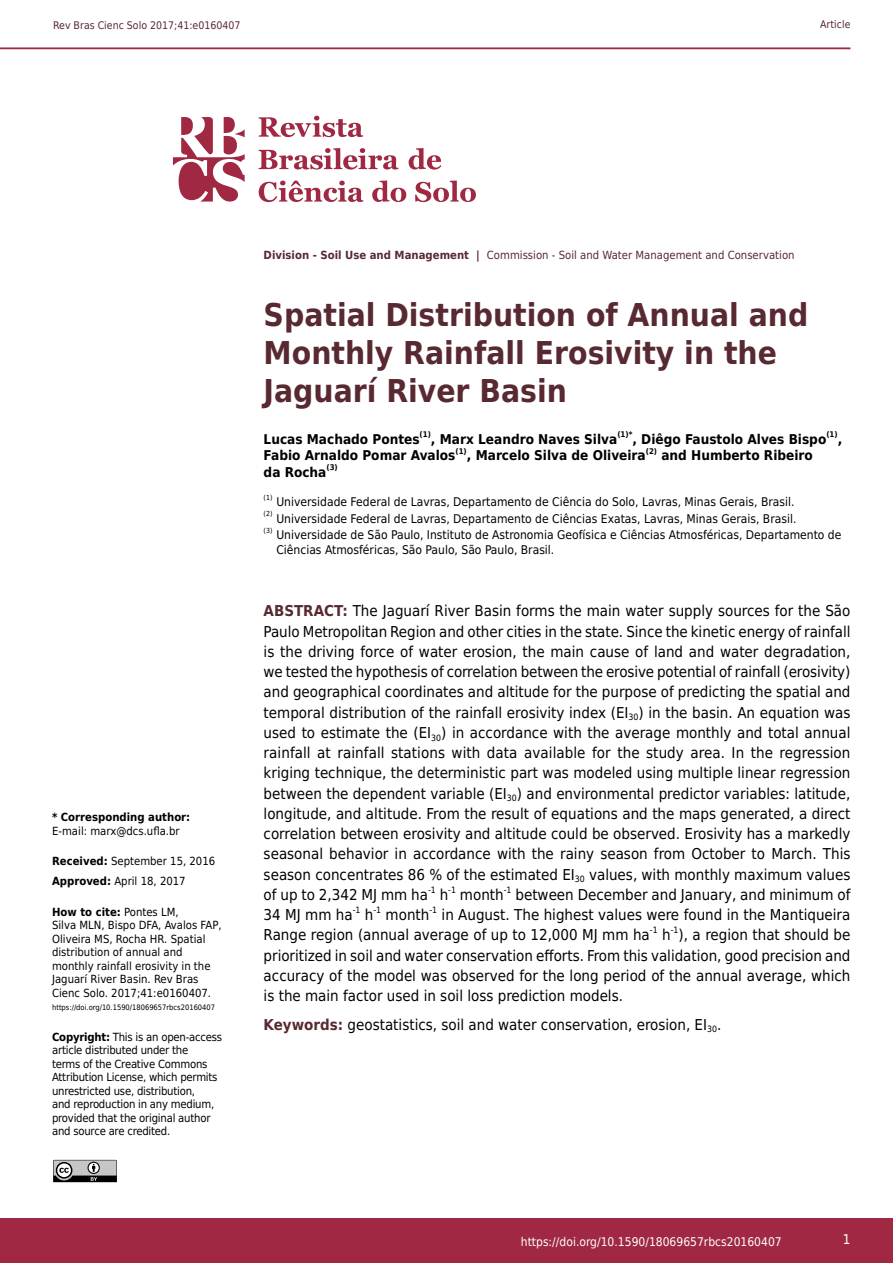
<style>
.page{position:relative;width:893px;height:1263px;background:#fff}
.page>*{position:absolute;margin:0;border:0;box-sizing:border-box;transform-origin:0 0}
.t1{font:700 31.5px/37.8px "DejaVu Sans Condensed";color:#582931}
.t2{font:15px/20.2px "DejaVu Sans Condensed";color:#000;text-align:justify}
.t3{font:700 13.5px "DejaVu Sans Condensed";color:#000}
.t4{font:13.5px "DejaVu Sans Condensed";color:#fff}
.t5{font:12px/14.4px "DejaVu Sans Condensed";color:#000}
.t6{font:12px "DejaVu Sans Condensed";color:#fff}
.t7{font:11.25px/13.5px "DejaVu Sans Condensed";color:#000}
.t8{font:11.25px/13.5px "DejaVu Sans Condensed";letter-spacing:-.02em;color:#000}
.t9{font:11.25px "DejaVu Sans Condensed";color:#582931}
.t10{font:700 11.25px "DejaVu Sans Condensed";color:#000}
.t11{font:10.5px "DejaVu Sans Condensed";color:#582931}
.t12{font:8.7px "DejaVu Sans Condensed";color:#000}
.t13{font:700 7.8px "DejaVu Sans Condensed";color:#000}
.t14{font:7.5px "DejaVu Sans Condensed";color:#000}
.t15{font:6.9px "DejaVu Sans Condensed";color:#000}
.s1{font-weight:700}
.s2{font-weight:700;color:#582931}
</style>
<div class="page">
<hr style="left:0;top:47px;width:850px;height:2px;background:#a02842">
<svg style="left:53px;top:1160px;width:64px;height:22px"></svg>
<div style="left:0;top:1218px;width:893px;height:45px;background:#a02842"></div>
<svg style="left:173px;top:115px;width:303px;height:88px"></svg>
<p class="t11" style="left:53px;top:17px;width:189px">Rev Bras Cienc Solo 2017;41:e0160407</p>
<p class="t11" style="left:820px;top:16px;width:32px">Article</p>
<p class="t9" style="left:264px;top:246px;width:532px"><span class="s1">Division - Soil Use and Management |</span> Commission - Soil and Water Management and Conservation</p>
<p class="t10" style="left:52px;top:808px;width:140px">* Corresponding author:</p>
<p class="t7" style="left:52px;top:824px;width:129px">E-mail: marx@dcs.ufla.br</p>
<p class="t7" style="left:52px;top:851px;width:165px;line-height:20px"><span class="s1">Received:</span> September 15, 2016<br><span class="s1">Approved:</span> April 18, 2017</p>
<p class="t7" style="left:52px;top:905px;width:171px"><span class="s1">How to cite:</span> Pontes LM,<br>Silva MLN, Bispo DFA, Avalos FAP,<br>Oliveira MS, Rocha HR. Spatial distribution of annual and monthly rainfall erosivity in the<br>Jaguarí River Basin. Rev Bras<br>Cienc Solo. 2017;41:e0160407.</p>
<p class="t14" style="left:52px;top:1002px;width:165px">https://doi.org/10.1590/18069657rbcs20160407</p>
<p class="t8" style="left:52px;top:1030px;width:172px"><span class="s1">Copyright:</span> This is an open-access article distributed under the<br>terms of the Creative Commons<br>Attribution License, which permits unrestricted use, distribution,<br>and reproduction in any medium, provided that the original author and source are credited.</p>
<h1 class="t1" style="left:264px;top:295px;width:546px">Spatial Distribution of Annual and<br>Monthly Rainfall Erosivity in the<br>Jaguarí River Basin</h1>
<p class="t3" style="left:264px;top:428px;width:158px">Lucas Machado Pontes</p>
<p class="t13" style="left:420px;top:428px;width:13px">(1)</p>
<p class="t3" style="left:431px;top:428px;width:188px">, Marx Leandro Naves Silva</p>
<p class="t13" style="left:617px;top:428px;width:17px">(1)*</p>
<p class="t3" style="left:632px;top:428px;width:195px">, Diêgo Faustolo Alves Bispo</p>
<p class="t13" style="left:826px;top:428px;width:13px">(1)</p>
<p class="t3" style="left:838px;top:428px;width:6px">,</p>
<p class="t3" style="left:264px;top:444px;width:193px">Fabio Arnaldo Pomar Avalos</p>
<p class="t13" style="left:455px;top:444px;width:13px">(1)</p>
<p class="t3" style="left:467px;top:444px;width:180px">, Marcelo Silva de Oliveira</p>
<p class="t13" style="left:646px;top:444px;width:13px">(2)</p>
<p class="t3" style="left:661px;top:444px;width:153px">and Humberto Ribeiro</p>
<p class="t3" style="left:264px;top:461px;width:64px">da Rocha</p>
<p class="t13" style="left:326px;top:461px;width:13px">(3)</p>
<p class="t15" style="left:264px;top:492px;width:10px">(1)</p>
<p class="t5" style="left:276px;top:494px;width:520px">Universidade Federal de Lavras, Departamento de Ciência do Solo, Lavras, Minas Gerais, Brasil.</p>
<p class="t15" style="left:264px;top:508px;width:10px">(2)</p>
<p class="t5" style="left:276px;top:511px;width:522px">Universidade Federal de Lavras, Departamento de Ciências Exatas, Lavras, Minas Gerais, Brasil.</p>
<p class="t15" style="left:264px;top:525px;width:10px">(3)</p>
<p class="t5" style="left:276px;top:527px;width:566px">Universidade de São Paulo, Instituto de Astronomia Geofísica e Ciências Atmosféricas, Departamento de<br>Ciências Atmosféricas, São Paulo, São Paulo, Brasil.</p>
<p class="t2" style="left:264px;top:600px;width:588px"><span class="s2">ABSTRACT:</span> The Jaguarí River Basin forms the main water supply sources for the São Paulo Metropolitan Region and other cities in the state. Since the kinetic energy of rainfall is the driving force of water erosion, the main cause of land and water degradation, we tested the hypothesis of correlation between the erosive potential of rainfall (erosivity) and geographical coordinates and altitude for the purpose of predicting the spatial and temporal distribution of the rainfall erosivity index (EI<sub>30</sub>) in the basin. An equation was used to estimate the (EI<sub>30</sub>) in accordance with the average monthly and total annual rainfall at rainfall stations with data available for the study area. In the regression kriging technique, the deterministic part was modeled using multiple linear regression between the dependent variable (EI<sub>30</sub>) and environmental predictor variables: latitude, longitude, and altitude. From the result of equations and the maps generated, a direct correlation between erosivity and altitude could be observed. Erosivity has a markedly seasonal behavior in accordance with the rainy season from October to March. This season concentrates 86 % of the estimated EI<sub>30</sub> values, with monthly maximum values of up to 2,342 MJ mm ha</p>
<p class="t12" style="left:428px;top:882px;width:9px">-1</p>
<p class="t2" style="left:440px;top:884px;width:10px">h</p>
<p class="t12" style="left:448px;top:882px;width:9px">-1</p>
<p class="t2" style="left:460px;top:884px;width:45px">month</p>
<p class="t12" style="left:504px;top:882px;width:9px">-1</p>
<p class="t2" style="left:515px;top:884px;width:336px">between December and January, and minimum of</p>
<p class="t2" style="left:264px;top:904px;width:91px">34 MJ mm ha</p>
<p class="t12" style="left:353px;top:903px;width:9px">-1</p>
<p class="t2" style="left:365px;top:904px;width:10px">h</p>
<p class="t12" style="left:373px;top:903px;width:9px">-1</p>
<p class="t2" style="left:386px;top:904px;width:45px">month</p>
<p class="t12" style="left:429px;top:903px;width:9px">-1</p>
<p class="t2" style="left:264px;top:904px;width:588px;text-indent:178px">in August. The highest values were found in the Mantiqueira<br>Range region (annual average of up to 12,000 MJ mm ha</p>
<p class="t12" style="left:650px;top:923px;width:9px">-1</p>
<p class="t2" style="left:662px;top:924px;width:10px">h</p>
<p class="t12" style="left:671px;top:923px;width:9px">-1</p>
<p class="t2" style="left:264px;top:924px;width:588px;text-indent:415px">), a region that should be prioritized in soil and water conservation efforts. From this validation, good precision and accuracy of the model was observed for the long period of the annual average, which is the main factor used in soil loss prediction models.</p>
<p class="t2" style="left:264px;top:1014px;width:459px"><span class="s2">Keywords:</span> geostatistics, soil and water conservation, erosion, EI<sub>30</sub>.</p>
<p class="t6" style="left:521px;top:1231px;width:262px">https://doi.org/10.1590/18069657rbcs20160407</p>
<p class="t4" style="left:843px;top:1228px;width:9px">1</p>
</div>
